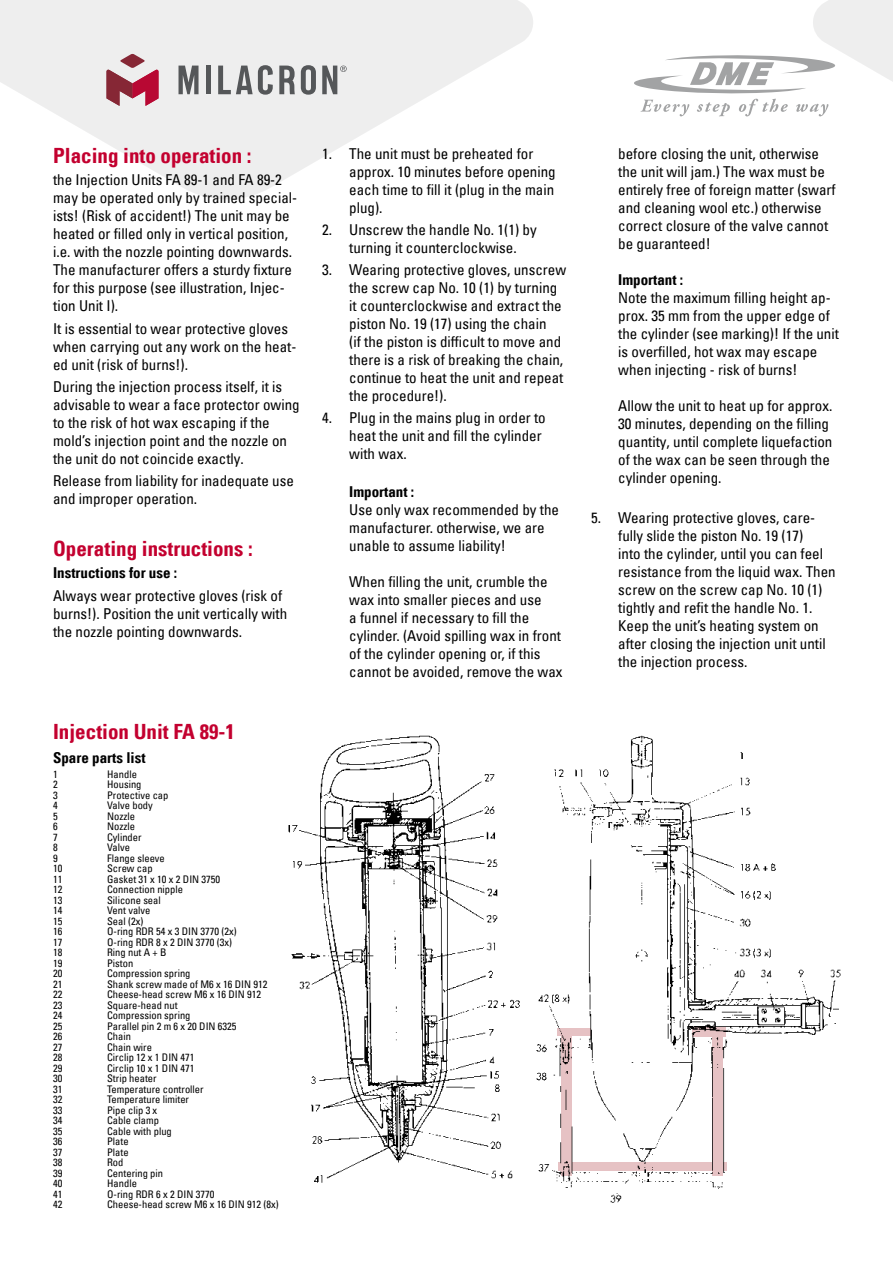
<style>
.page{position:relative;width:893px;height:1263px;background:#fff}
.page>*{position:absolute;margin:0;border:0;box-sizing:border-box;transform-origin:0 0}
.t1{font:21px "Univers Com 67 Bold Cond";color:#c3002f}
.t2{font:condensed 15px/18px "Univers Com 57";color:#000}
.t3{font:15px "Univers Com 67 Bold Cond";color:#000}
.t4{font:condensed 10.5px "Univers Com 57";color:#000}
</style>
<div class="page">
<svg style="left:0;top:0;width:533px;height:199px;fill:#eee"></svg>
<svg style="left:634px;top:0;width:259px;height:117px"></svg>
<img style="left:288px;top:735px;width:553px;height:468px">
<h1 class="t1" style="left:53px;top:143px;width:200px">Placing into operation :</h1>
<p class="t2" style="left:53px;top:171px;width:246px">the Injection Units FA 89-1 and FA 89-2 may be operated only by trained special&shy;ists! (Risk of accident!) The unit may be heated or filled only in vertical position, i.e. with the nozzle pointing downwards.<br>The manufacturer offers a sturdy fixture for this purpose (see illustration, Injec&shy;tion Unit I).</p>
<p class="t2" style="left:53px;top:319px;width:245px">It is essential to wear protective gloves when carrying out any work on the heat&shy;ed unit (risk of burns!).</p>
<p class="t2" style="left:53px;top:377px;width:248px">During the injection process itself, it is advisable to wear a face protector owing to the risk of hot wax escaping if the mold’s injection point and the nozzle on the unit do not coincide exactly.</p>
<p class="t2" style="left:53px;top:471px;width:242px">Release from liability for inadequate use and improper operation.</p>
<h1 class="t1" style="left:53px;top:536px;width:201px">Operating instructions :</h1>
<p class="t3" style="left:53px;top:564px;width:126px">Instructions for use :</p>
<p class="t2" style="left:53px;top:586px;width:236px">Always wear protective gloves (risk of burns!). Position the unit vertically with the nozzle pointing downwards.</p>
<h1 class="t1" style="left:53px;top:719px;width:183px">Injection Unit FA 89-1</h1>
<p class="t3" style="left:53px;top:748px;width:94px">Spare parts list</p>
<p class="t4" style="left:53px;top:767px;width:6px">1</p>
<p class="t4" style="left:107px;top:767px;width:31px">Handle</p>
<p class="t4" style="left:53px;top:778px;width:6px">2</p>
<p class="t4" style="left:107px;top:778px;width:36px">Housing</p>
<p class="t4" style="left:53px;top:788px;width:6px">3</p>
<p class="t4" style="left:107px;top:788px;width:63px">Protective cap</p>
<p class="t4" style="left:53px;top:799px;width:6px">4</p>
<p class="t4" style="left:107px;top:799px;width:47px">Valve body</p>
<p class="t4" style="left:53px;top:809px;width:6px">5</p>
<p class="t4" style="left:107px;top:809px;width:30px">Nozzle</p>
<p class="t4" style="left:53px;top:820px;width:6px">6</p>
<p class="t4" style="left:107px;top:820px;width:30px">Nozzle</p>
<p class="t4" style="left:53px;top:830px;width:6px">7</p>
<p class="t4" style="left:107px;top:830px;width:36px">Cylinder</p>
<p class="t4" style="left:53px;top:841px;width:6px">8</p>
<p class="t4" style="left:107px;top:841px;width:24px">Valve</p>
<p class="t4" style="left:53px;top:851px;width:6px">9</p>
<p class="t4" style="left:107px;top:851px;width:59px">Flange sleeve</p>
<p class="t4" style="left:53px;top:862px;width:11px">10</p>
<p class="t4" style="left:107px;top:862px;width:47px">Screw cap</p>
<p class="t4" style="left:53px;top:872px;width:11px">11</p>
<p class="t4" style="left:107px;top:872px;width:115px">Gasket 31 x 10 x 2 DIN 3750</p>
<p class="t4" style="left:53px;top:883px;width:11px">12</p>
<p class="t4" style="left:107px;top:883px;width:77px">Connection nipple</p>
<p class="t4" style="left:53px;top:893px;width:11px">13</p>
<p class="t4" style="left:107px;top:893px;width:55px">Silicone seal</p>
<p class="t4" style="left:53px;top:904px;width:11px">14</p>
<p class="t4" style="left:107px;top:904px;width:45px">Vent valve</p>
<p class="t4" style="left:53px;top:914px;width:11px">15</p>
<p class="t4" style="left:107px;top:914px;width:38px">Seal (2x)</p>
<p class="t4" style="left:53px;top:925px;width:11px">16</p>
<p class="t4" style="left:107px;top:925px;width:131px">O-ring RDR 54 x 3 DIN 3770 (2x)</p>
<p class="t4" style="left:53px;top:935px;width:11px">17</p>
<p class="t4" style="left:107px;top:935px;width:126px">O-ring RDR 8 x 2 DIN 3770 (3x)</p>
<p class="t4" style="left:53px;top:946px;width:11px">18</p>
<p class="t4" style="left:107px;top:946px;width:61px">Ring nut A + B</p>
<p class="t4" style="left:53px;top:956px;width:11px">19</p>
<p class="t4" style="left:107px;top:956px;width:28px">Piston</p>
<p class="t4" style="left:53px;top:967px;width:11px">20</p>
<p class="t4" style="left:107px;top:967px;width:85px">Compression spring</p>
<p class="t4" style="left:53px;top:977px;width:11px">21</p>
<p class="t4" style="left:107px;top:977px;width:162px">Shank screw made of M6 x 16 DIN 912</p>
<p class="t4" style="left:53px;top:988px;width:11px">22</p>
<p class="t4" style="left:107px;top:988px;width:155px">Cheese-head screw M6 x 16 DIN 912</p>
<p class="t4" style="left:53px;top:998px;width:11px">23</p>
<p class="t4" style="left:107px;top:998px;width:72px">Square-head nut</p>
<p class="t4" style="left:53px;top:1009px;width:11px">24</p>
<p class="t4" style="left:107px;top:1009px;width:85px">Compression spring</p>
<p class="t4" style="left:53px;top:1019px;width:11px">25</p>
<p class="t4" style="left:107px;top:1019px;width:131px">Parallel pin 2 m 6 x 20 DIN 6325</p>
<p class="t4" style="left:53px;top:1030px;width:11px">26</p>
<p class="t4" style="left:107px;top:1030px;width:25px">Chain</p>
<p class="t4" style="left:53px;top:1040px;width:11px">27</p>
<p class="t4" style="left:107px;top:1040px;width:46px">Chain wire</p>
<p class="t4" style="left:53px;top:1051px;width:11px">28</p>
<p class="t4" style="left:107px;top:1051px;width:89px">Circlip 12 x 1 DIN 471</p>
<p class="t4" style="left:53px;top:1061px;width:11px">29</p>
<p class="t4" style="left:107px;top:1061px;width:89px">Circlip 10 x 1 DIN 471</p>
<p class="t4" style="left:53px;top:1072px;width:11px">30</p>
<p class="t4" style="left:107px;top:1072px;width:51px">Strip heater</p>
<p class="t4" style="left:53px;top:1082px;width:11px">31</p>
<p class="t4" style="left:107px;top:1082px;width:98px">Temperature controller</p>
<p class="t4" style="left:53px;top:1093px;width:11px">32</p>
<p class="t4" style="left:107px;top:1093px;width:83px">Temperature limiter</p>
<p class="t4" style="left:53px;top:1103px;width:11px">33</p>
<p class="t4" style="left:107px;top:1103px;width:52px">Pipe clip 3 x</p>
<p class="t4" style="left:53px;top:1114px;width:11px">34</p>
<p class="t4" style="left:107px;top:1114px;width:53px">Cable clamp</p>
<p class="t4" style="left:53px;top:1124px;width:11px">35</p>
<p class="t4" style="left:107px;top:1124px;width:66px">Cable with plug</p>
<p class="t4" style="left:53px;top:1135px;width:11px">36</p>
<p class="t4" style="left:107px;top:1135px;width:23px">Plate</p>
<p class="t4" style="left:53px;top:1145px;width:11px">37</p>
<p class="t4" style="left:107px;top:1145px;width:23px">Plate</p>
<p class="t4" style="left:53px;top:1156px;width:11px">38</p>
<p class="t4" style="left:107px;top:1156px;width:18px">Rod</p>
<p class="t4" style="left:53px;top:1166px;width:11px">39</p>
<p class="t4" style="left:107px;top:1166px;width:57px">Centering pin</p>
<p class="t4" style="left:53px;top:1177px;width:11px">40</p>
<p class="t4" style="left:107px;top:1177px;width:31px">Handle</p>
<p class="t4" style="left:53px;top:1187px;width:11px">41</p>
<p class="t4" style="left:107px;top:1187px;width:109px">O-ring RDR 6 x 2 DIN 3770</p>
<p class="t4" style="left:53px;top:1198px;width:11px">42</p>
<p class="t4" style="left:107px;top:1198px;width:173px">Cheese-head screw M6 x 16 DIN 912 (8x)</p>
<p class="t2" style="left:349px;top:144px;width:208px;text-indent:-27px">1. The unit must be preheated for approx. 10 minutes before opening each time to fill it (plug in the main plug).</p>
<p class="t2" style="left:322px;top:220px;width:216px;text-align:center">2. Unscrew the handle No. 1(1) by turning it counterclockwise.</p>
<p class="t2" style="left:349px;top:261px;width:219px;text-indent:-27px">3. Wearing protective gloves, unscrew the screw cap No. 10 (1) by turning it counterclockwise and extract the piston No. 19 (17) using the chain<br>(if the piston is difficult to move and there is a risk of breaking the chain, continue to heat the unit and repeat the procedure!).</p>
<p class="t2" style="left:349px;top:409px;width:198px;text-indent:-27px">4. Plug in the mains plug in order to heat the unit and fill the cylinder with wax.</p>
<p class="t3" style="left:349px;top:482px;width:66px">Important :</p>
<p class="t2" style="left:349px;top:500px;width:211px">Use only wax recommended by the manufacturer. otherwise, we are unable to assume liability!</p>
<p class="t2" style="left:349px;top:572px;width:215px">When filling the unit, crumble the wax into smaller pieces and use<br>a funnel if necessary to fill the cylinder. (Avoid spilling wax in front of the cylinder opening or, if this cannot be avoided, remove the wax</p>
<p class="t2" style="left:618px;top:144px;width:219px">before closing the unit, otherwise the unit will jam.) The wax must be entirely free of foreign matter (swarf and cleaning wool etc.) otherwise correct closure of the valve cannot be guaranteed!</p>
<p class="t3" style="left:618px;top:270px;width:66px">Important :</p>
<p class="t2" style="left:618px;top:288px;width:222px">Note the maximum filling height ap&shy;prox. 35 mm from the upper edge of the cylinder (see marking)! If the unit is overfilled, hot wax may escape when injecting - risk of burns!</p>
<p class="t2" style="left:618px;top:396px;width:216px">Allow the unit to heat up for approx.<br>30 minutes, depending on the filling quantity, until complete liquefaction of the wax can be seen through the cylinder opening.</p>
<p class="t2" style="left:618px;top:508px;width:219px;text-indent:-27px">5. Wearing protective gloves, care&shy;fully slide the piston No. 19 (17)<br>into the cylinder, until you can feel resistance from the liquid wax. Then screw on the screw cap No. 10 (1) tightly and refit the handle No. 1.<br>Keep the unit’s heating system on after closing the injection unit until the injection process.</p>
</div>
